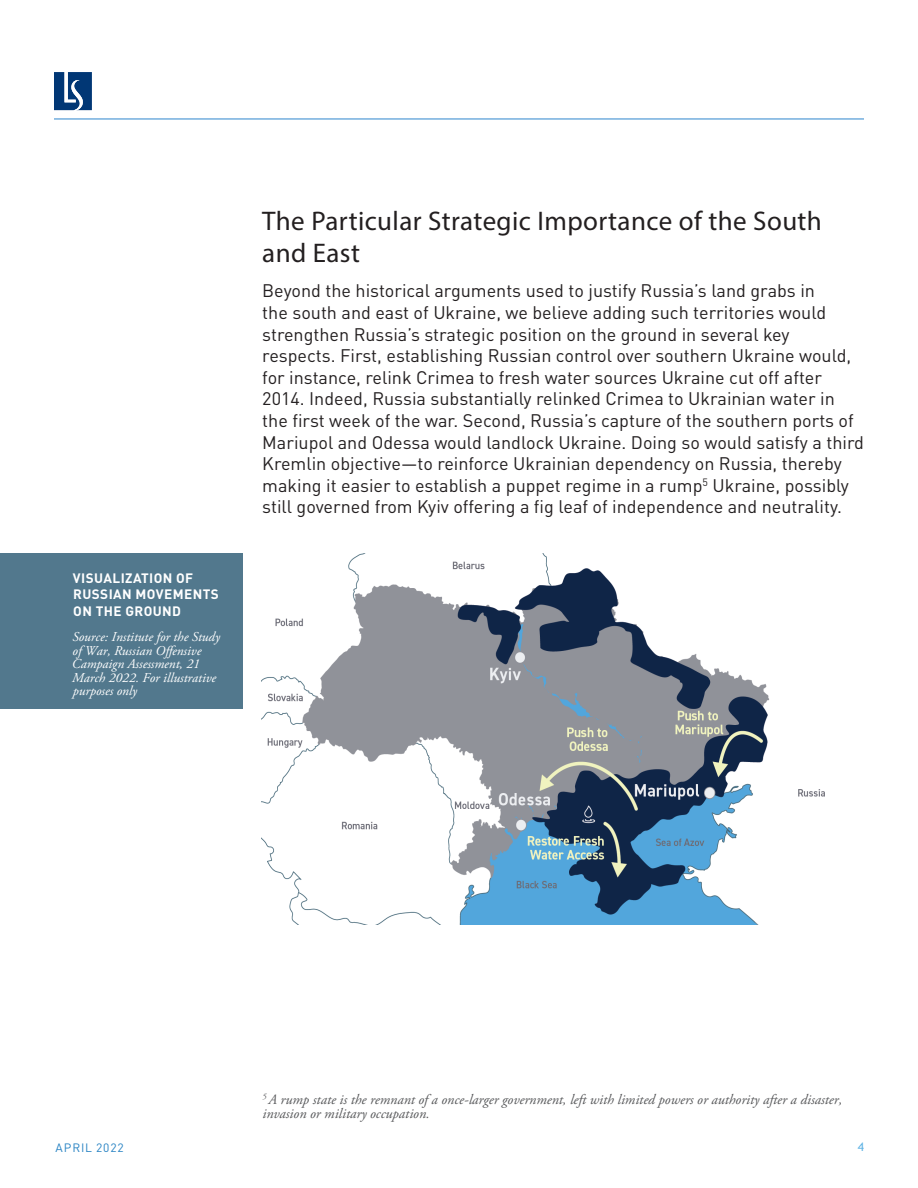
<style>
.page{position:relative;width:918px;height:1188px;background:#fff}
.page>*{position:absolute;margin:0;border:0;box-sizing:border-box;transform-origin:0 0}
.Section_header{font:27px/32.4px "Myriad Pro";letter-spacing:.015em;color:#231f20}
.Bodycopy{font:18px/21.6px "DINOT";color:#231f20}
.Disclosure{font:italic 14.25px/13.5px "Adobe Garamond Pro";color:#57585a}
.Legal_Disclosure{font:italic 13.5px/13.5px "Adobe Garamond Pro";color:#fff}
.t1{font:700 13.5px/16.5px "DINOT";letter-spacing:.03em;color:#fff}
.t2{font:12px "DINOT";letter-spacing:.07em;color:#2883c3}
.t3{font:12px "Trebuchet MS";color:#5db2e4}
</style>
<div class="page">
<div style="left:0;top:554px;width:242px;height:155px;background:#52788d"></div>
<hr style="left:54px;top:118px;width:810px;height:2px;background:#73aede">
<svg style="left:54px;top:72px;width:38px;height:38px"></svg>
<img style="left:261px;top:554px;width:564px;height:371px">
<p class="t1" style="left:73px;top:569px;width:147px">VISUALIZATION OF<br>RUSSIAN MOVEMENTS<br>ON THE GROUND</p>
<p class="Legal_Disclosure" style="left:72px;top:631px;width:150px">Source: Institute for the Study of War, Russian Offensive<br>Campaign Assessment, 21<br>March 2022. For illustrative purposes only</p>
<p class="Section_header" style="left:262px;top:204px;width:561px">The Particular Strategic Importance of the South and East</p>
<p class="Bodycopy" style="left:262px;top:280px;width:603px">Beyond the historical arguments used to justify Russia’s land grabs in<br>the south and east of Ukraine, we believe adding such territories would strengthen Russia’s strategic position on the ground in several key respects. First, establishing Russian control over southern Ukraine would, for instance, relink Crimea to fresh water sources Ukraine cut off after 2014. Indeed, Russia substantially relinked Crimea to Ukrainian water in the first week of the war. Second, Russia’s capture of the southern ports of Mariupol and Odessa would landlock Ukraine. Doing so would satisfy a third Kremlin objective—to reinforce Ukrainian dependency on Russia, thereby making it easier to establish a puppet regime in a rump<sup>5</sup> Ukraine, possibly still governed from Kyiv offering a fig leaf of independence and neutrality.</p>
<p class="Disclosure" style="left:262px;top:1093px;width:581px"><sup>5</sup> A rump state is the remnant of a once-larger government, left with limited powers or authority after a disaster, invasion or military occupation.</p>
<p class="t2" style="left:56px;top:1140px;width:70px">APRIL 2022</p>
<p class="t3" style="left:858px;top:1140px;width:8px">4</p>
</div>
